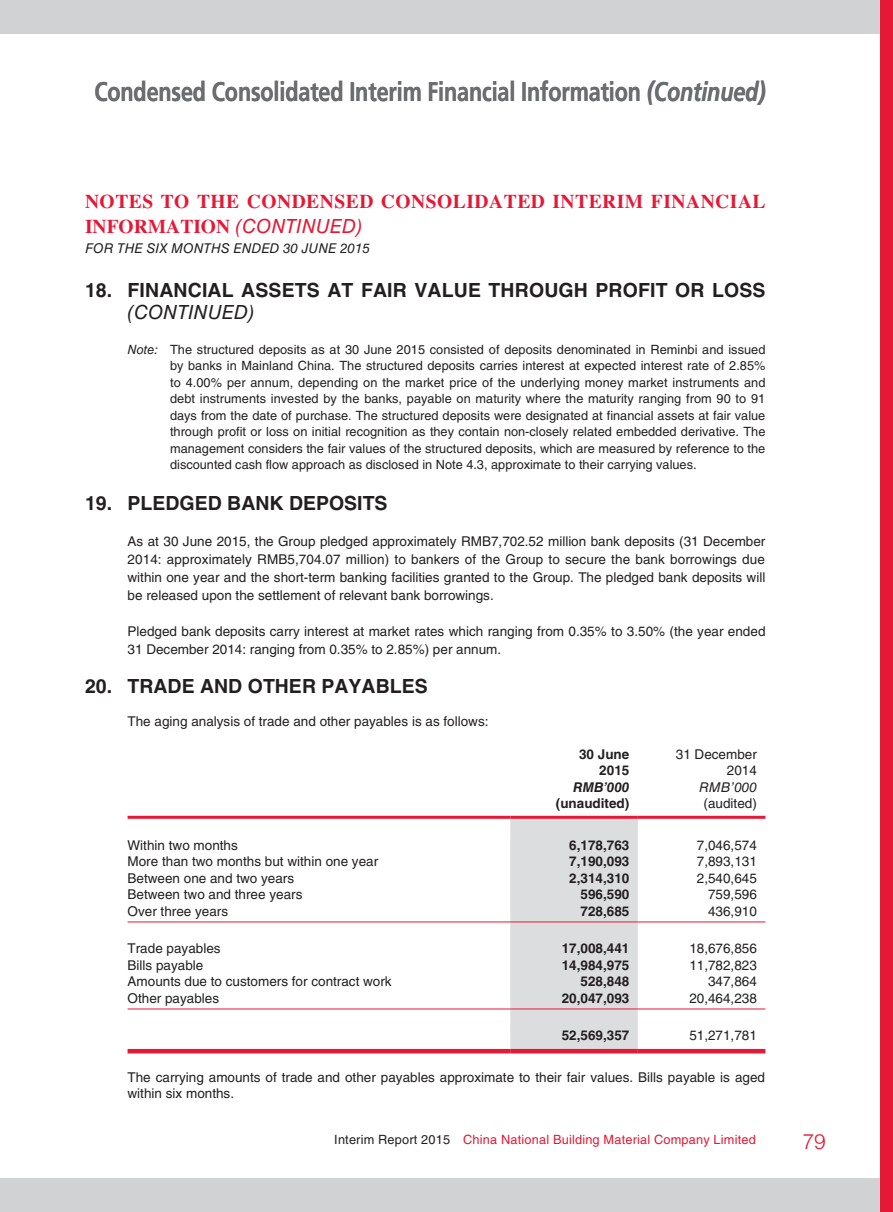
<style>
.page{position:relative;width:893px;height:1212px;background:#fff}
.page>*{position:absolute;margin:0;border:0;box-sizing:border-box;transform-origin:0 0}
.t1{font:700 27px "Frutiger LT Std";letter-spacing:-.005em;color:#6c6d70;scale:.8 1}
.t2{font:300 21px "Helvetica LT Std";color:#e51836}
.t3{font:700 19.5px "Helvetica LT Std";letter-spacing:.005em;color:#231f20}
.t4{font:700 19.5px/25.5px "Times LT Std";letter-spacing:.025em;color:#e51836}
.t5{font:italic 19.5px "Helvetica LT Std";color:#231f20}
.t6{font:13.5px/18px "Helvetica LT Std";color:#231f20}
.t7{font:700 13.5px "Helvetica LT Std";color:#231f20}
.t8{font:italic 13.5px "Helvetica LT Std";color:#231f20}
.t9{font:italic 700 13.5px "Helvetica LT Std";color:#231f20}
.t10{font:12.75px/16.5px "Helvetica LT Std";color:#231f20;text-align:justify}
.t11{font:12.75px "Helvetica LT Std";letter-spacing:.015em;color:#e51836}
.s1{font-style:italic}
.s2{font-family:"Helvetica LT Std";font-weight:400;font-style:italic}
.s3{color:#231f20}
</style>
<div class="page">
<div style="left:0;top:1178px;width:893px;height:34px;background:#d1d2d4"></div>
<div style="left:0;top:0;width:893px;height:34px;background:#d1d2d4"></div>
<div style="left:880px;top:0;width:13px;height:1212px;background:#e51836"></div>
<div style="left:510px;top:819px;width:128px;height:230px;background:#dcdddf"></div>
<hr style="left:128px;top:816px;width:382px;height:3px;background:#e51836">
<hr style="left:510px;top:816px;width:128px;height:3px;background:#e51836">
<hr style="left:638px;top:816px;width:127px;height:3px;background:#e51836">
<hr style="left:128px;top:921px;width:382px;height:1px;background:#e51836">
<hr style="left:510px;top:921px;width:128px;height:1px;background:#e51836">
<hr style="left:638px;top:921px;width:127px;height:1px;background:#e51836">
<hr style="left:128px;top:1008px;width:382px;height:1px;background:#e51836">
<hr style="left:510px;top:1008px;width:128px;height:1px;background:#e51836">
<hr style="left:638px;top:1008px;width:127px;height:1px;background:#e51836">
<hr style="left:128px;top:1049px;width:382px;height:4px;background:#e51836">
<hr style="left:510px;top:1049px;width:128px;height:4px;background:#e51836">
<hr style="left:638px;top:1049px;width:127px;height:4px;background:#e51836">
<h1 class="t1" style="left:94px;top:76px;width:840px">Condensed Consolidated Interim Financial Information <span class="s1">(Continued)</span></h1>
<h3 class="t4" style="left:85px;top:188px;width:682px">NOTES TO THE CONDENSED CONSOLIDATED INTERIM FINANCIAL<br>INFORMATION <span class="s2">(CONTINUED)</span></h3>
<p class="t8" style="left:85px;top:240px;width:287px">FOR THE SIX MONTHS ENDED 30 JUNE 2015</p>
<h3 class="t3" style="left:85px;top:278px;width:682px">18. FINANCIAL ASSETS AT FAIR VALUE THROUGH PROFIT OR LOSS</h3>
<h3 class="t5" style="left:128px;top:301px;width:128px">(CONTINUED)</h3>
<p class="t10" style="left:170px;top:341px;width:597px;text-indent:-43px"><span class="s1">Note:</span> The structured deposits as at 30 June 2015 consisted of deposits denominated in Reminbi and issued by banks in Mainland China. The structured deposits carries interest at expected interest rate of 2.85% to 4.00% per annum, depending on the market price of the underlying money market instruments and debt instruments invested by the banks, payable on maturity where the maturity ranging from 90 to 91 days from the date of purchase. The structured deposits were designated at financial assets at fair value through profit or loss on initial recognition as they contain non-closely related embedded derivative. The management considers the fair values of the structured deposits, which are measured by reference to the discounted cash flow approach as disclosed in Note 4.3, approximate to their carrying values.</p>
<h3 class="t3" style="left:85px;top:491px;width:304px">19. PLEDGED BANK DEPOSITS</h3>
<p class="t6" style="left:128px;top:532px;width:639px;text-align:justify">As at 30 June 2015, the Group pledged approximately RMB7,702.52 million bank deposits (31 December 2014: approximately RMB5,704.07 million) to bankers of the Group to secure the bank borrowings due within one year and the short-term banking facilities granted to the Group. The pledged bank deposits will be released upon the settlement of relevant bank borrowings.</p>
<p class="t6" style="left:128px;top:622px;width:639px">Pledged bank deposits carry interest at market rates which ranging from 0.35% to 3.50% (the year ended<br>31 December 2014: ranging from 0.35% to 2.85%) per annum.</p>
<h3 class="t3" style="left:85px;top:674px;width:344px">20. TRADE AND OTHER PAYABLES</h3>
<p class="t6" style="left:128px;top:712px;width:362px">The aging analysis of trade and other payables is as follows:</p>
<p class="t7" style="left:579px;top:746px;width:52px">30 June</p>
<p class="t6" style="left:676px;top:745px;width:83px">31 December</p>
<p class="t7" style="left:599px;top:762px;width:32px">2015</p>
<p class="t6" style="left:727px;top:762px;width:32px">2014</p>
<p class="t9" style="left:573px;top:779px;width:58px">RMB’000</p>
<p class="t8" style="left:699px;top:779px;width:59px">RMB’000</p>
<p class="t7" style="left:556px;top:795px;width:75px">(unaudited)</p>
<p class="t6" style="left:704px;top:795px;width:55px">(audited)</p>
<p class="t6" style="left:128px;top:836px;width:112px">Within two months</p>
<p class="t7" style="left:569px;top:836px;width:62px">6,178,763</p>
<p class="t6" style="left:697px;top:836px;width:62px">7,046,574</p>
<p class="t6" style="left:128px;top:852px;width:252px">More than two months but within one year</p>
<p class="t7" style="left:569px;top:853px;width:62px">7,190,093</p>
<p class="t6" style="left:697px;top:852px;width:62px">7,893,131</p>
<p class="t6" style="left:128px;top:869px;width:168px">Between one and two years</p>
<p class="t7" style="left:569px;top:869px;width:62px">2,314,310</p>
<p class="t6" style="left:697px;top:869px;width:62px">2,540,645</p>
<p class="t6" style="left:128px;top:885px;width:176px">Between two and three years</p>
<p class="t7" style="left:581px;top:886px;width:50px">596,590</p>
<p class="t6" style="left:708px;top:885px;width:50px">759,596</p>
<p class="t6" style="left:128px;top:902px;width:102px">Over three years</p>
<p class="t7" style="left:581px;top:902px;width:50px">728,685</p>
<p class="t6" style="left:708px;top:902px;width:50px">436,910</p>
<p class="t6" style="left:128px;top:939px;width:95px">Trade payables</p>
<p class="t7" style="left:562px;top:940px;width:69px">17,008,441</p>
<p class="t6" style="left:689px;top:939px;width:69px">18,676,856</p>
<p class="t6" style="left:128px;top:956px;width:77px">Bills payable</p>
<p class="t7" style="left:562px;top:956px;width:69px">14,984,975</p>
<p class="t6" style="left:689px;top:956px;width:69px">11,782,823</p>
<p class="t6" style="left:128px;top:972px;width:266px">Amounts due to customers for contract work</p>
<p class="t7" style="left:581px;top:973px;width:50px">528,848</p>
<p class="t6" style="left:708px;top:972px;width:50px">347,864</p>
<p class="t6" style="left:128px;top:989px;width:93px">Other payables</p>
<p class="t7" style="left:562px;top:989px;width:69px">20,047,093</p>
<p class="t6" style="left:689px;top:989px;width:69px">20,464,238</p>
<p class="t7" style="left:562px;top:1027px;width:69px">52,569,357</p>
<p class="t6" style="left:689px;top:1026px;width:69px">51,271,781</p>
<p class="t6" style="left:128px;top:1069px;width:639px;line-height:16.5px">The carrying amounts of trade and other payables approximate to their fair values. Bills payable is aged within six months.</p>
<p class="t11" style="left:334px;top:1132px;width:423px"><span class="s3">Interim Report 2015</span> China National Building Material Company Limited</p>
<h2 class="t2" style="left:802px;top:1129px;width:25px">79</h2>
</div>
